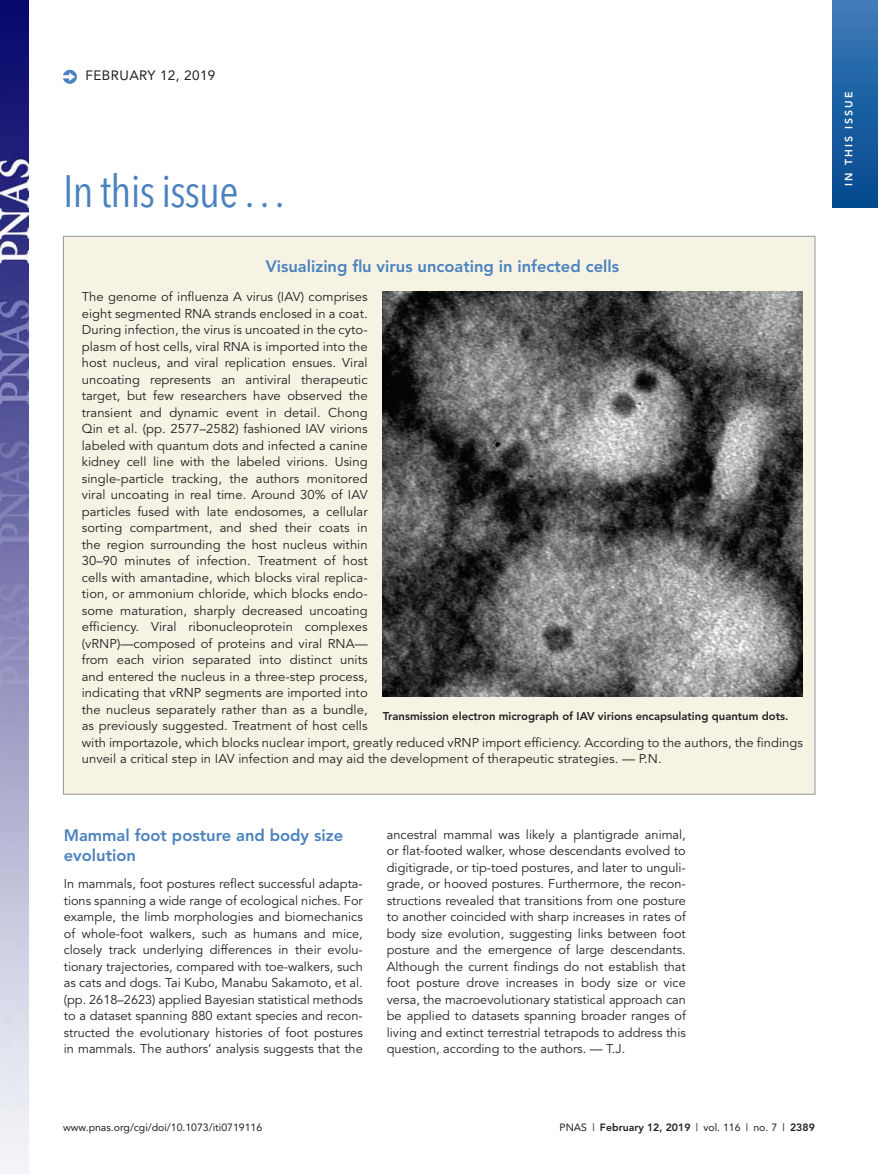
<style>
.page{position:relative;width:878px;height:1175px;background:#fff}
.page>*{position:absolute;margin:0;border:0;box-sizing:border-box;transform-origin:0 0}
.t1{font:condensed 45px "Avenir Next LT Pro";letter-spacing:-.02em;color:#4a81be}
.t2{font:800 16.5px/19.5px "Avenir";color:#4a81be}
.t3{font:13.5px "Avenir";letter-spacing:.03em;color:#231f20}
.t4{font:12.75px/16.5px "Avenir";letter-spacing:.005em;color:#231f20;text-align:justify}
.t5{font:800 11.25px "Avenir";color:#231f20}
.t6{font:10.5px "Avenir";color:#231f20}
.t7{font:800 10.5px "Avenir";letter-spacing:.2em;color:#fff}
.s1{font-weight:800}
</style>
<div class="page">
<img style="left:0;top:0;width:28px;height:1173px">
<div style="left:832px;top:0;width:46px;height:207px;background:linear-gradient(to bottom,#3f7bb9,#00488e)"></div>
<div style="left:63px;top:236px;width:752px;height:558px;background:#f6f3e5;border:1px solid #939598"></div>
<img style="left:382px;top:291px;width:420px;height:405px">
<svg style="left:63px;top:70px;width:14px;height:14px"></svg>
<p class="t3" style="left:86px;top:68px;width:131px">FEBRUARY 12, 2019</p>
<h1 class="t1" style="left:63px;top:164px;width:223px">In this issue . . .</h1>
<p class="t2" style="left:266px;top:256px;width:355px">Visualizing flu virus uncoating in infected cells</p>
<p class="t4" style="left:82px;top:289px;width:722px;text-align:left">The genome of influenza A virus (IAV) comprises<br>eight segmented RNA strands enclosed in a coat.<br>During infection, the virus is uncoated in the cyto-<br>plasm of host cells, viral RNA is imported into the<br>host nucleus, and viral replication ensues. Viral<br>uncoating represents an antiviral therapeutic<br>target, but few researchers have observed the<br>transient and dynamic event in detail. Chong<br>Qin et al. (pp. 2577–2582) fashioned IAV virions<br>labeled with quantum dots and infected a canine<br>kidney cell line with the labeled virions. Using<br>single-particle tracking, the authors monitored<br>viral uncoating in real time. Around 30% of IAV<br>particles fused with late endosomes, a cellular<br>sorting compartment, and shed their coats in<br>the region surrounding the host nucleus within<br>30–90 minutes of infection. Treatment of host<br>cells with amantadine, which blocks viral replica-<br>tion, or ammonium chloride, which blocks endo-<br>some maturation, sharply decreased uncoating<br>efficiency. Viral ribonucleoprotein complexes<br>(vRNP)—composed of proteins and viral RNA—<br>from each virion separated into distinct units<br>and entered the nucleus in a three-step process,<br>indicating that vRNP segments are imported into<br>the nucleus separately rather than as a bundle,<br>as previously suggested. Treatment of host cells<br>with importazole, which blocks nuclear import, greatly reduced vRNP import efficiency. According to the authors, the findings unveil a critical step in IAV infection and may aid the development of therapeutic strategies. — P.N.</p>
<p class="t5" style="left:382px;top:709px;width:407px">Transmission electron micrograph of IAV virions encapsulating quantum dots.</p>
<p class="t2" style="left:64px;top:826px;width:281px">Mammal foot posture and body size evolution</p>
<p class="t4" style="left:64px;top:875px;width:300px">In mammals, foot postures reflect successful adapta&shy;tions spanning a wide range of ecological niches. For example, the limb morphologies and biomechanics of whole-foot walkers, such as humans and mice, closely track underlying differences in their evolu&shy;tionary trajectories, compared with toe-walkers, such as cats and dogs. Tai Kubo, Manabu Sakamoto, et al. (pp. 2618–2623) applied Bayesian statistical methods to a dataset spanning 880 extant species and recon&shy;structed the evolutionary histories of foot postures in mammals. The authors’ analysis suggests that the</p>
<p class="t4" style="left:387px;top:826px;width:300px">ancestral mammal was likely a plantigrade animal, or flat-footed walker, whose descendants evolved to digitigrade, or tip-toed postures, and later to unguli&shy;grade, or hooved postures. Furthermore, the recon&shy;structions revealed that transitions from one posture to another coincided with sharp increases in rates of body size evolution, suggesting links between foot posture and the emergence of large descendants.<br>Although the current findings do not establish that foot posture drove increases in body size or vice versa, the macroevolutionary statistical approach can be applied to datasets spanning broader ranges of living and extinct terrestrial tetrapods to address this question, according to the authors. — T.J.</p>
<p class="t6" style="left:63px;top:1121px;width:201px">www.pnas.org/cgi/doi/10.1073/iti0719116</p>
<p class="t6" style="left:559px;top:1121px;width:257px">PNAS | <span class="s1">February 12, 2019</span> | vol. 116 | no. 7 | <span class="s1">2389</span></p>
<p class="t7" style="left:842px;top:186px;width:96px;rotate:-90deg">IN THIS ISSUE</p>
</div>
